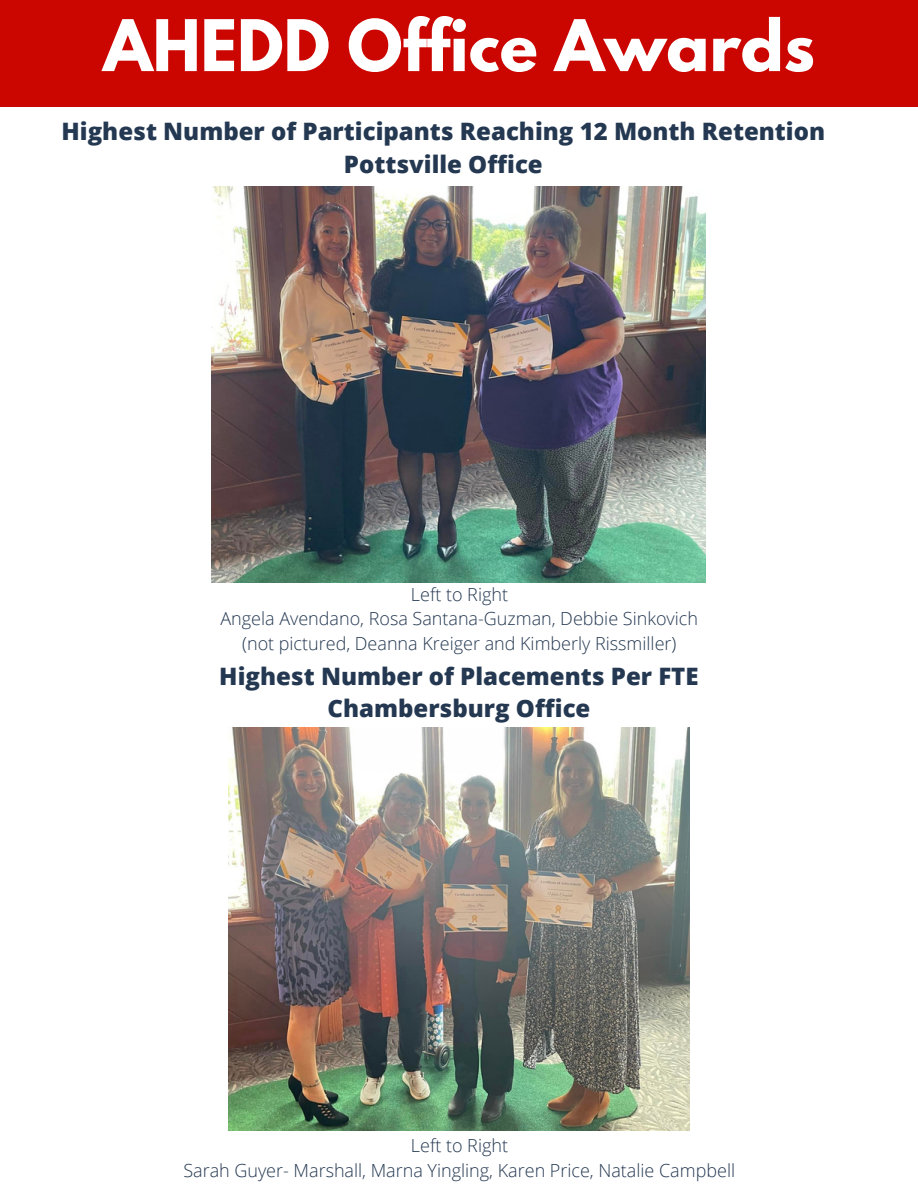
<style>
.page{position:relative;width:918px;height:1188px;background:#fff}
.page>*{position:absolute;margin:0;border:0;box-sizing:border-box;transform-origin:0 0}
.t1{font:700 63px "League Spartan";color:#fff}
.t2{font:800 24px "Open Sans";color:#243851}
.t3{font:300 18px "Open Sans";color:#243851}
</style>
<div class="page">
<div style="left:0;top:0;width:918px;height:107px;background:#cb0600"></div>
<img style="left:228px;top:728px;width:462px;height:402px">
<img style="left:212px;top:187px;width:494px;height:396px">
<p class="t1" style="left:103px;top:14px;width:713px">AHEDD Office Awards</p>
<p class="t2" style="left:62px;top:115px;width:765px">Highest Number of Participants Reaching 12 Month Retention</p>
<p class="t2" style="left:344px;top:147px;width:200px">Pottsville Office</p>
<p class="t3" style="left:411px;top:581px;width:99px">Left to Right</p>
<p class="t3" style="left:220px;top:606px;width:479px">Angela Avendano, Rosa Santana-Guzman, Debbie Sinkovich</p>
<p class="t3" style="left:242px;top:631px;width:436px">(not pictured, Deanna Kreiger and Kimberly Rissmiller)</p>
<p class="t2" style="left:219px;top:659px;width:481px">Highest Number of Placements Per FTE</p>
<p class="t2" style="left:328px;top:692px;width:264px">Chambersburg Office</p>
<p class="t3" style="left:411px;top:1133px;width:99px">Left to Right</p>
<p class="t3" style="left:183px;top:1157px;width:553px">Sarah Guyer- Marshall, Marna Yingling, Karen Price, Natalie Campbell</p>
</div>
